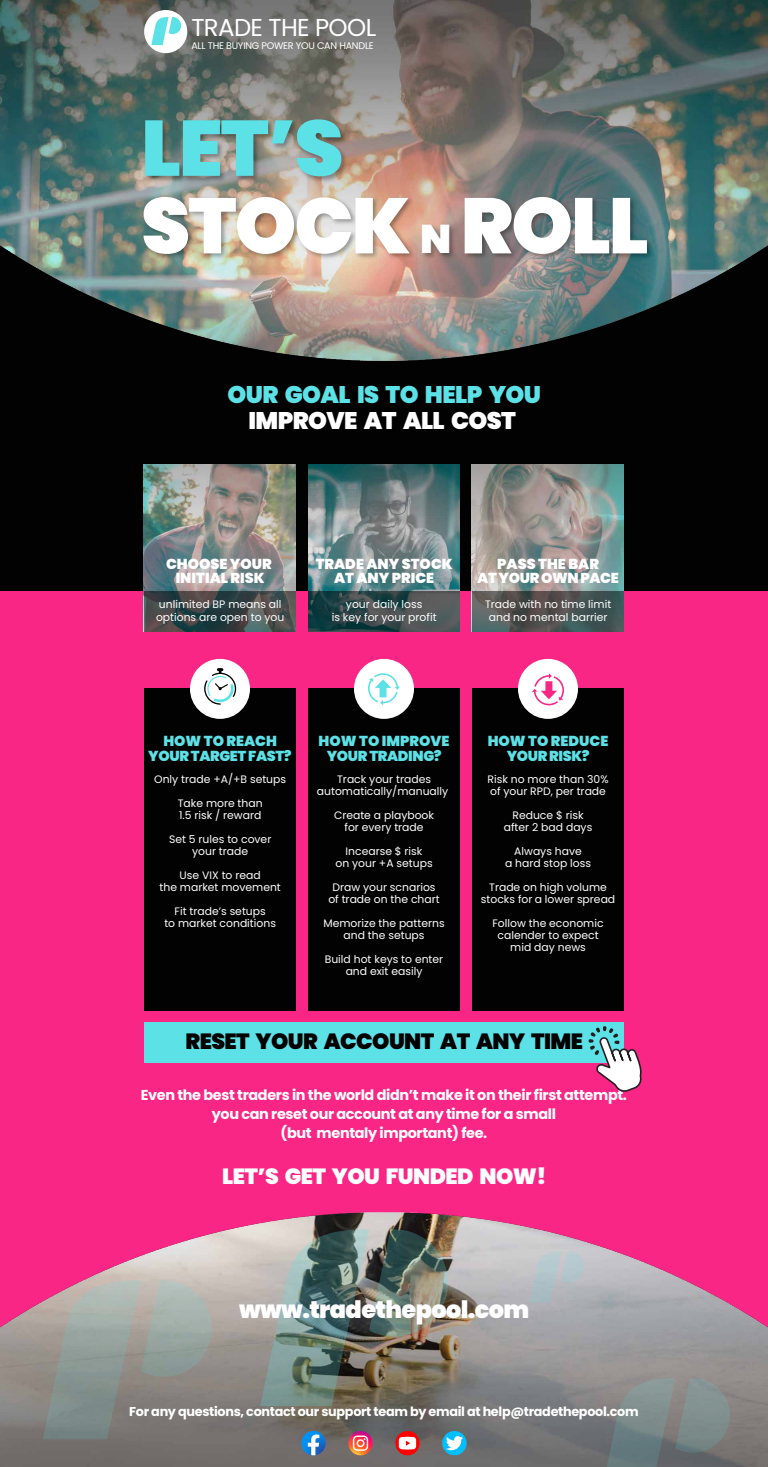
<style>
.page{position:relative;width:768px;height:1467px;background:#fff}
.page>*{position:absolute;margin:0;border:0;box-sizing:border-box;transform-origin:0 0}
.t1{font:900 78.4px/77.6px "Poppins";letter-spacing:-.025em;color:#fff}
.t2{font:24.4px "Poppins";letter-spacing:-.025em;color:#fff}
.t3{font:900 24px "Poppins";letter-spacing:-.025em;color:#fff}
.t4{font:900 24px "Poppins";letter-spacing:-.025em;color:#5ce1e6}
.t5{font:900 22px "Poppins";letter-spacing:-.025em;color:#020202}
.t6{font:900 22px "Poppins";letter-spacing:-.025em;color:#fff}
.t7{font:700 14.4px/19.2px "Poppins";letter-spacing:-.025em;color:#fff;text-align:center}
.t8{font:900 14.4px/14.8px "Poppins";letter-spacing:-.025em;color:#5ce1e6;text-align:center}
.t9{font:900 14.4px/14px "Poppins";color:#fff;text-align:center}
.t10{font:900 14.4px/14px "Poppins";letter-spacing:-.025em;color:#fff;text-align:center}
.t11{font:900 14.4px/14.8px "Poppins";color:#5ce1e6;text-align:center}
.t12{font:700 12.8px "Poppins";letter-spacing:-.025em;color:#fff}
.t13{font:10.8px/12px "Poppins";color:#fff;text-align:center}
.t14{font:9.6px "Poppins";letter-spacing:-.025em;color:#fff}
.s1{color:#5ce1e6}
.s2{font-size:40px}
</style>
<div class="page">
<div style="left:0;top:237px;width:768px;height:355px;background:#020202"></div>
<div style="left:0;top:592px;width:768px;height:768px;background:#fa2685"></div>
<img style="left:0;top:0;width:768px;height:361px">
<div style="left:144px;top:1023px;width:480px;height:40px;background:#5ce1e6"></div>
<div style="left:144px;top:689px;width:152px;height:322px;background:#020202"></div>
<img style="left:0;top:0;width:59px;height:28px">
<img style="left:138px;top:105px;width:213px;height:78px">
<img style="left:138px;top:183px;width:518px;height:129px">
<img style="left:144px;top:464px;width:152px;height:127px">
<img style="left:472px;top:464px;width:152px;height:127px">
<img style="left:308px;top:464px;width:152px;height:127px">
<svg style="left:144px;top:591px;width:152px;height:40px"></svg>
<svg style="left:308px;top:591px;width:152px;height:40px"></svg>
<svg style="left:472px;top:591px;width:152px;height:40px"></svg>
<div style="left:190px;top:659px;width:60px;height:60px;background:#fff;border-radius:50%"></div>
<svg style="left:204px;top:668px;width:32px;height:37px"></svg>
<div style="left:308px;top:689px;width:152px;height:322px;background:#020202"></div>
<div style="left:354px;top:659px;width:60px;height:60px;background:#fff;border-radius:50%"></div>
<svg style="left:368px;top:673px;width:32px;height:32px"></svg>
<div style="left:472px;top:689px;width:152px;height:322px;background:#020202"></div>
<div style="left:518px;top:659px;width:60px;height:60px;background:#fff;border-radius:50%"></div>
<svg style="left:532px;top:673px;width:32px;height:32px"></svg>
<svg style="left:589px;top:1026px;width:53px;height:66px"></svg>
<img style="left:0;top:1212px;width:768px;height:255px">
<svg style="left:43px;top:1280px;width:169px;height:159px"></svg>
<svg style="left:600px;top:1378px;width:130px;height:89px"></svg>
<svg style="left:530px;top:1251px;width:54px;height:52px"></svg>
<img style="left:260px;top:1229px;width:188px;height:177px">
<svg style="left:301px;top:1431px;width:25px;height:24px"></svg>
<svg style="left:308px;top:1434px;width:11px;height:21px"></svg>
<svg style="left:348px;top:1431px;width:25px;height:24px"></svg>
<svg style="left:353px;top:1435px;width:15px;height:16px"></svg>
<svg style="left:395px;top:1431px;width:25px;height:24px"></svg>
<svg style="left:399px;top:1437px;width:17px;height:12px"></svg>
<div style="left:442px;top:1431px;width:25px;height:24px;background:#00bfff;border-radius:50%"></div>
<svg style="left:446px;top:1436px;width:17px;height:14px"></svg>
<div style="left:144px;top:10px;width:43px;height:43px;background:#fff;border-radius:50%"></div>
<svg style="left:151px;top:17px;width:30px;height:28px"></svg>
<h2 class="t2" style="left:191px;top:13px;width:186px">TRADE THE POOL</h2>
<p class="t14" style="left:191px;top:40px;width:184px">ALL THE BUYING POWER YOU CAN HANDLE</p>
<h1 class="t1" style="left:141px;top:110px;width:509px"><span class="s1">LET’S<br></span>STOCK <span class="s2">N</span> ROLL</h1>
<h3 class="t4" style="left:227px;top:381px;width:315px">OUR GOAL IS TO HELP YOU</h3>
<h3 class="t3" style="left:248px;top:406px;width:269px">IMPROVE AT ALL COST</h3>
<h3 class="t9" style="left:166px;top:557px;width:107px">CHOOSE YOUR</h3>
<h3 class="t9" style="left:176px;top:571px;width:91px">INITIAL RISK</h3>
<p class="t13" style="left:159px;top:598px;width:124px">unlimited BP means all</p>
<p class="t13" style="left:156px;top:611px;width:130px">options are open to you</p>
<h3 class="t9" style="left:316px;top:557px;width:139px">TRADE ANY STOCK<br>AT ANY PRICE</h3>
<h3 class="t10" style="left:477px;top:557px;width:143px">PASS THE BAR<br>AT YOUR OWN PACE</h3>
<p class="t13" style="left:332px;top:598px;width:106px;line-height:12.8px">your daily loss<br>is key for your profit</p>
<p class="t13" style="left:485px;top:598px;width:128px;line-height:12.8px">Trade with no time limit and no mental barrier</p>
<h3 class="t8" style="left:148px;top:733px;width:145px">HOW TO REACH<br>YOUR TARGET FAST?</h3>
<p class="t13" style="left:154px;top:773px;width:133px">Only trade +A/+B setups</p>
<p class="t13" style="left:178px;top:797px;width:86px;text-align:left">Take more than<br>1.5 risk / reward</p>
<p class="t13" style="left:169px;top:833px;width:104px">Set 5 rules to cover your trade</p>
<p class="t13" style="left:160px;top:869px;width:123px">Use VIX to read<br>the market movement</p>
<p class="t13" style="left:164px;top:905px;width:113px">Fit trade’s setups<br>to market conditions</p>
<h3 class="t8" style="left:319px;top:733px;width:132px">HOW TO IMPROVE<br>YOUR TRADING?</h3>
<p class="t13" style="left:317px;top:773px;width:133px">Track your trades automatically/manually</p>
<p class="t13" style="left:334px;top:809px;width:102px">Create a playbook for every trade</p>
<p class="t13" style="left:335px;top:845px;width:99px">Incearse $ risk<br>on your +A setups</p>
<p class="t13" style="left:328px;top:881px;width:113px">Draw your scnarios of trade on the chart</p>
<p class="t13" style="left:323px;top:917px;width:123px">Memorize the patterns and the setups</p>
<p class="t13" style="left:325px;top:953px;width:120px">Build hot keys to enter and exit easily</p>
<h3 class="t11" style="left:488px;top:733px;width:122px">HOW TO REDUCE<br>YOUR RISK?</h3>
<p class="t13" style="left:488px;top:773px;width:122px;text-align:left">Risk no more than 30% of your RPD, per trade</p>
<p class="t13" style="left:504px;top:809px;width:90px">Reduce $ risk after 2 bad days</p>
<p class="t13" style="left:505px;top:845px;width:88px">Always have<br>a hard stop loss</p>
<p class="t13" style="left:481px;top:881px;width:136px">Trade on high volume stocks for a lower spread</p>
<p class="t13" style="left:493px;top:917px;width:113px">Follow the economic calender to expect mid day news</p>
<h3 class="t5" style="left:185px;top:1029px;width:399px">RESET YOUR ACCOUNT AT ANY TIME</h3>
<h3 class="t7" style="left:141px;top:1085px;width:488px">Even the best traders in the world didn’t make it on their first attempt. you can reset our account at any time for a small<br>(but mentaly important) fee.</h3>
<h3 class="t6" style="left:222px;top:1164px;width:326px">LET’S GET YOU FUNDED NOW!</h3>
<h3 class="t3" style="left:239px;top:1295px;width:292px">www.tradethepool.com</h3>
<p class="t12" style="left:129px;top:1403px;width:511px">For any questions, contact our support team by email at help@tradethepool.com</p>
</div>
